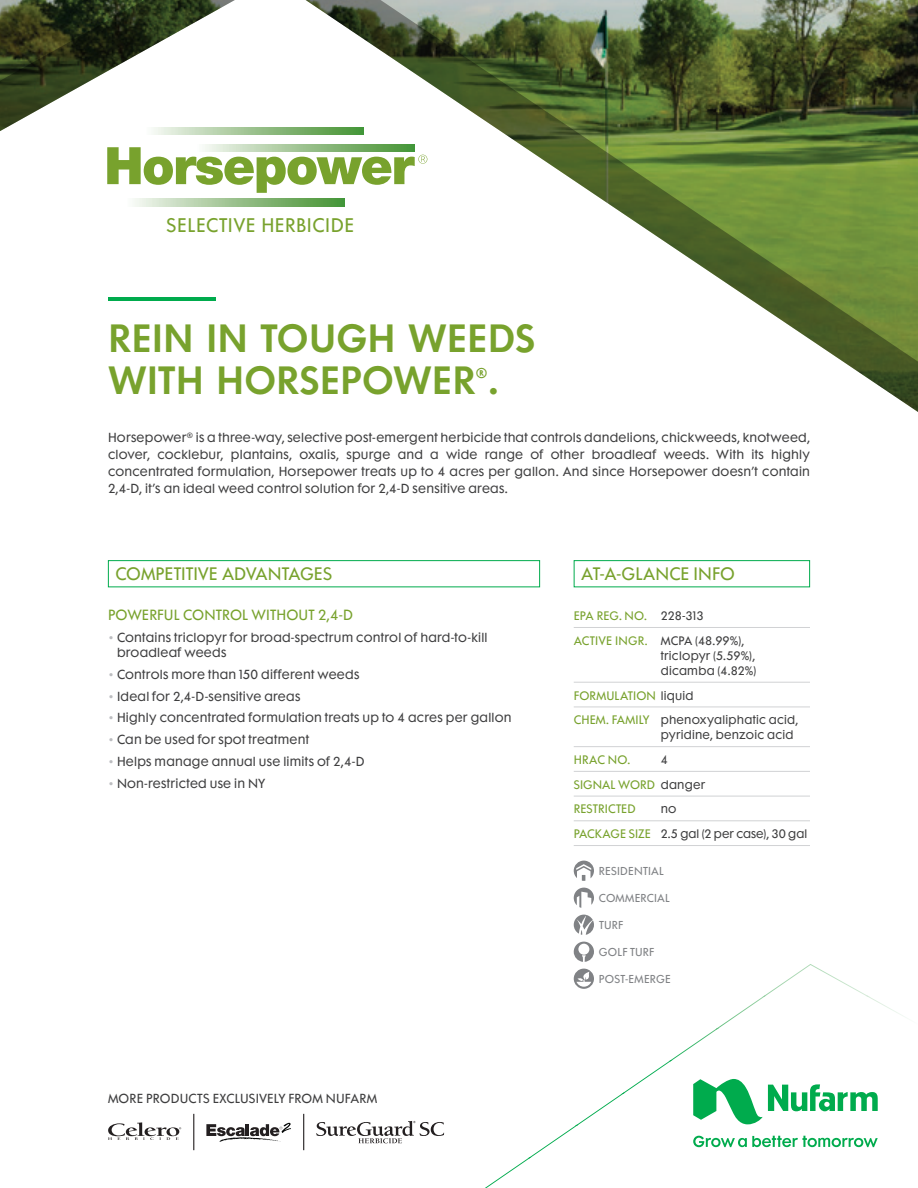
<style>
.page{position:relative;width:918px;height:1188px;background:#fff}
.page>*{position:absolute;margin:0;border:0;box-sizing:border-box;transform-origin:0 0}
.t1{font:600 36px/42px "Futura Maxi Std";color:#78a22d}
.t2{font:18px "Futura Maxi Std";letter-spacing:.03em;color:#78a22d}
.t3{font:16.5px "Futura Maxi Std";color:#78a22d}
.t4{font:13.5px "Futura Maxi Std";letter-spacing:.01em;color:#78a22d}
.t5{font:600 13.05px "Futura Maxi Std";color:#78a22d}
.Paragraph_Style_2{font:12px/17.2px "Futura Maxi Std";letter-spacing:.02em;color:#3e3e3f;text-align:justify}
.TabEPA{font:11.25px/15px "Futura Maxi Std";letter-spacing:.015em;color:#3e3e3f}
.TabEPA-2{font:11.25px "Futura Maxi Std";letter-spacing:.01em;color:#78a22d}
.t6{font:10.5px "Futura Maxi Std";letter-spacing:.02em;color:#808285}
.s1{color:#3e3e3f}
.s2{color:#78a22d}
.s3{color:#bcbdc0}
</style>
<div class="page">
<svg style="left:0;top:0;width:918px;height:412px"></svg>
<hr style="left:108px;top:297px;width:108px;height:4px;background:#00ab4d">
<div style="left:108px;top:560px;width:432px;height:27px;border:1px solid #00ab4d"></div>
<div style="left:574px;top:560px;width:236px;height:27px;border:1px solid #00ab4d"></div>
<hr style="left:574px;top:627px;width:236px;height:1px;background:#d1d2d4">
<hr style="left:574px;top:682px;width:236px;height:1px;background:#d1d2d4">
<hr style="left:574px;top:707px;width:236px;height:1px;background:#d1d2d4">
<hr style="left:574px;top:746px;width:236px;height:1px;background:#d1d2d4">
<hr style="left:574px;top:771px;width:236px;height:1px;background:#d1d2d4">
<hr style="left:574px;top:796px;width:236px;height:1px;background:#d1d2d4">
<hr style="left:574px;top:820px;width:236px;height:1px;background:#d1d2d4">
<hr style="left:574px;top:845px;width:236px;height:1px;background:#d1d2d4">
<svg style="left:574px;top:861px;width:20px;height:20px"></svg>
<svg style="left:574px;top:888px;width:20px;height:20px"></svg>
<svg style="left:574px;top:915px;width:20px;height:20px"></svg>
<svg style="left:574px;top:942px;width:20px;height:20px"></svg>
<svg style="left:574px;top:969px;width:20px;height:20px"></svg>
<img style="left:717px;top:996px;width:47px;height:32px">
<img style="left:869px;top:997px;width:36px;height:20px">
<img style="left:671px;top:1028px;width:48px;height:33px">
<img style="left:763px;top:964px;width:107px;height:33px">
<img style="left:623px;top:1060px;width:49px;height:33px">
<img style="left:576px;top:1093px;width:49px;height:32px">
<img style="left:530px;top:1125px;width:48px;height:33px">
<img style="left:485px;top:1157px;width:46px;height:31px">
<svg style="left:693px;top:1079px;width:185px;height:68px"></svg>
<svg style="left:107px;top:147px;width:320px;height:46px"></svg>
<svg style="left:125px;top:199px;width:219px;height:7px;background:#9dc491"></svg>
<svg style="left:195px;top:144px;width:220px;height:8px;background:#9cc491"></svg>
<svg style="left:144px;top:127px;width:219px;height:8px;background:#9dc491"></svg>
<svg style="left:206px;top:1123px;width:85px;height:19px"></svg>
<svg style="left:108px;top:1122px;width:73px;height:18px"></svg>
<hr style="left:193px;top:1114px;width:1px;height:36px;background:#231f20">
<hr style="left:303px;top:1114px;width:1px;height:36px;background:#231f20">
<svg style="left:316px;top:1121px;width:128px;height:22px"></svg>
<p class="t2" style="left:167px;top:214px;width:189px">SELECTIVE HERBICIDE</p>
<p class="t1" style="left:108px;top:317px;width:429px">REIN IN TOUGH WEEDS<br>WITH HORSEPOWER .</p>
<p class="t5" style="left:476px;top:364px;width:13px">®</p>
<p class="Paragraph_Style_2" style="left:108px;top:428px;width:704px">Horsepower<sup>®</sup> is a three-way, selective post-emergent herbicide that controls dandelions, chickweeds, knotweed, clover, cocklebur, plantains, oxalis, spurge and a wide range of other broadleaf weeds. With its highly concentrated formulation, Horsepower treats up to 4 acres per gallon. And since Horsepower doesn’t contain 2,4-D, it’s an ideal weed control solution for 2,4-D sensitive areas.</p>
<p class="t3" style="left:116px;top:563px;width:218px">COMPETITIVE ADVANTAGES</p>
<p class="t3" style="left:581px;top:563px;width:155px">AT-A-GLANCE INFO</p>
<p class="TabEPA-2" style="left:574px;top:609px;width:131px">EPA REG. NO. <span class="s1">228-313</span></p>
<p class="TabEPA" style="left:661px;top:633px;width:97px;text-indent:-87px"><span class="s2">ACTIVE INGR.</span> MCPA (48.99%), triclopyr (5.59%), dicamba (4.82%)</p>
<p class="TabEPA-2" style="left:574px;top:688px;width:121px">FORMULATION <span class="s1">liquid</span></p>
<p class="TabEPA" style="left:661px;top:712px;width:139px;text-indent:-87px"><span class="s2">CHEM. FAMILY</span> phenoxyaliphatic acid, pyridine, benzoic acid</p>
<p class="TabEPA-2" style="left:574px;top:752px;width:58px">HRAC NO.</p>
<p class="TabEPA" style="left:661px;top:752px;width:9px">4</p>
<p class="TabEPA-2" style="left:574px;top:777px;width:133px">SIGNAL WORD <span class="s1">danger</span></p>
<p class="TabEPA-2" style="left:574px;top:802px;width:63px">RESTRICTED</p>
<p class="TabEPA" style="left:661px;top:802px;width:17px">no</p>
<p class="TabEPA" style="left:574px;top:826px;width:235px"><span class="s2">PACKAGE SIZE</span> 2.5 gal (2 per case), 30 gal</p>
<p class="t6" style="left:599px;top:864px;width:66px">RESIDENTIAL</p>
<p class="t6" style="left:599px;top:891px;width:72px">COMMERCIAL</p>
<p class="t6" style="left:599px;top:918px;width:26px">TURF</p>
<p class="t6" style="left:599px;top:945px;width:57px">GOLF TURF</p>
<p class="t6" style="left:599px;top:972px;width:73px">POST-EMERGE</p>
<p class="t4" style="left:108px;top:607px;width:246px">POWERFUL CONTROL WITHOUT 2,4-D</p>
<p class="Paragraph_Style_2" style="left:117px;top:630px;width:372px;line-height:15px;text-indent:-9px"><span class="s3">•</span> Contains triclopyr for broad-spectrum control of hard-to-kill broadleaf weeds</p>
<p class="Paragraph_Style_2" style="left:108px;top:666px;width:253px"><span class="s3">•</span> Controls more than 150 different weeds</p>
<p class="Paragraph_Style_2" style="left:108px;top:687px;width:194px"><span class="s3">•</span> Ideal for 2,4-D-sensitive areas</p>
<p class="Paragraph_Style_2" style="left:108px;top:709px;width:405px"><span class="s3">•</span> Highly concentrated formulation treats up to 4 acres per gallon</p>
<p class="Paragraph_Style_2" style="left:108px;top:731px;width:203px"><span class="s3">•</span> Can be used for spot treatment</p>
<p class="Paragraph_Style_2" style="left:108px;top:753px;width:258px"><span class="s3">•</span> Helps manage annual use limits of 2,4-D</p>
<p class="Paragraph_Style_2" style="left:108px;top:774px;width:159px"><span class="s3">•</span> Non-restricted use in NY</p>
<p class="Paragraph_Style_2" style="left:108px;top:1090px;width:271px">MORE PRODUCTS EXCLUSIVELY FROM NUFARM</p>
</div>
